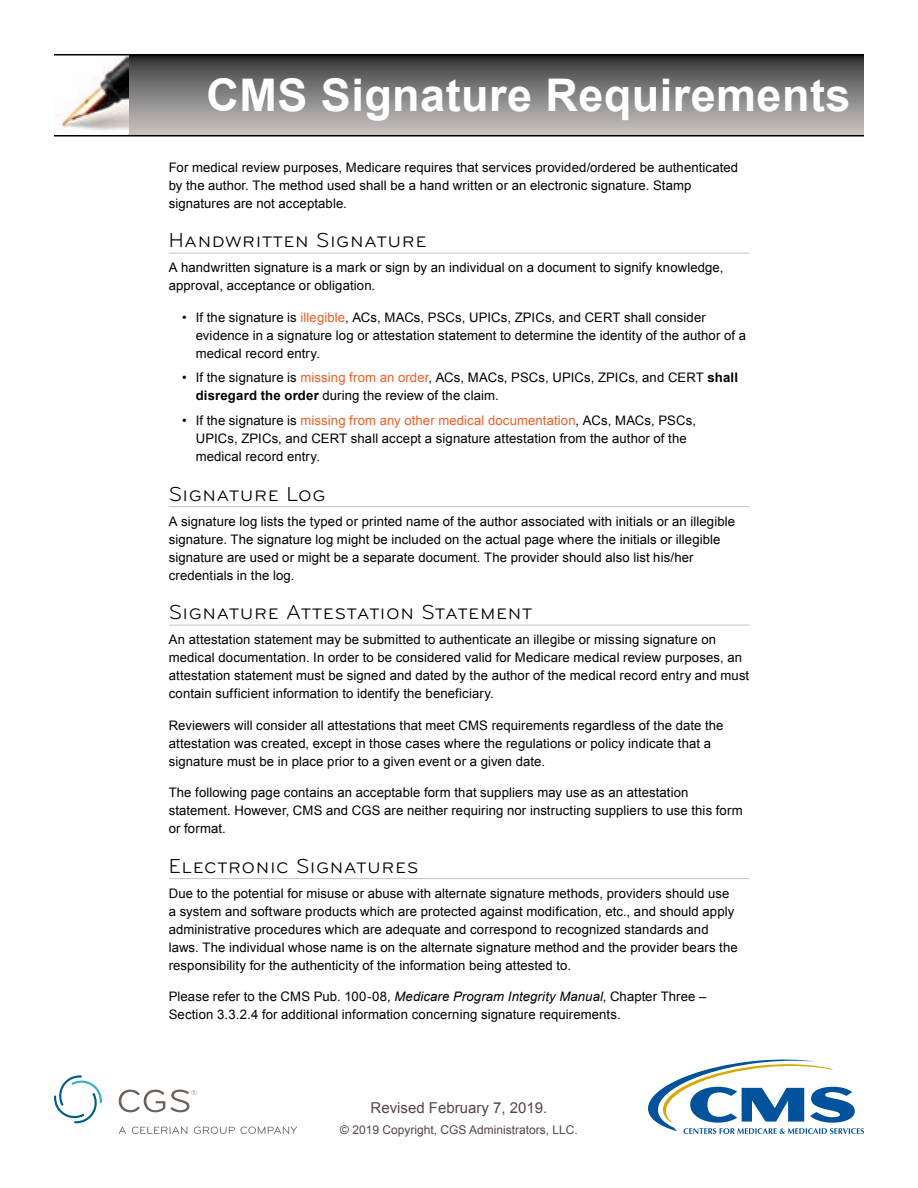
<style>
.page{position:relative;width:918px;height:1188px;background:#fff}
.page>*{position:absolute;margin:0;border:0;box-sizing:border-box;transform-origin:0 0}
.t1{font:700 45px "Arial";letter-spacing:.01em;color:#fff}
.t2{font:21px "Bryant Pro";letter-spacing:.025em;color:#000}
.t3{font:15px "Arial";color:#554742}
.t4{font:13.2px/18px "Arial";letter-spacing:.01em;color:#000}
.t5{font:12px "Arial";color:#554742}
.s1{color:#f15d26}
.s2{font-weight:700}
.s3{font-style:italic}
</style>
<div class="page">
<svg style="left:128px;top:56px;width:736px;height:79px;background:#828080"></svg>
<img style="left:54px;top:56px;width:75px;height:78px">
<hr style="left:54px;top:135px;width:810px;height:1px;background:#000">
<hr style="left:169px;top:253px;width:580px;height:1px;background:#cbc4c1">
<hr style="left:169px;top:506px;width:580px;height:1px;background:#cbc4c1">
<hr style="left:169px;top:625px;width:580px;height:1px;background:#cbc4c1">
<hr style="left:169px;top:878px;width:580px;height:1px;background:#cbc4c1">
<hr style="left:54px;top:54px;width:810px;height:2px;background:#000">
<svg style="left:54px;top:1075px;width:48px;height:48px"></svg>
<svg style="left:119px;top:1127px;width:7px;height:7px"></svg>
<svg style="left:132px;top:1127px;width:55px;height:7px"></svg>
<svg style="left:194px;top:1127px;width:103px;height:7px"></svg>
<svg style="left:119px;top:1090px;width:46px;height:22px"></svg>
<svg style="left:171px;top:1090px;width:25px;height:22px"></svg>
<svg style="left:648px;top:1060px;width:216px;height:74px"></svg>
<h1 class="t1" style="left:207px;top:65px;width:645px">CMS Signature Requirements</h1>
<p class="t4" style="left:169px;top:158px;width:571px">For medical review purposes, Medicare requires that services provided/ordered be authenticated by the author. The method used shall be a hand written or an electronic signature. Stamp signatures are not acceptable.</p>
<h2 class="t2" style="left:169px;top:228px;width:259px">Handwritten Signature</h2>
<p class="t4" style="left:169px;top:259px;width:556px">A handwritten signature is a mark or sign by an individual on a document to signify knowledge, approval, acceptance or obligation.</p>
<p class="t4" style="left:196px;top:308px;width:552px;text-indent:-14px">• If the signature is <span class="s1">illegible</span>, ACs, MACs, PSCs, UPICs, ZPICs, and CERT shall consider evidence in a signature log or attestation statement to determine the identity of the author of a medical record entry.</p>
<p class="t4" style="left:196px;top:369px;width:544px;text-indent:-14px">• If the signature is <span class="s1">missing from an order</span>, ACs, MACs, PSCs, UPICs, ZPICs, and CERT <span class="s2">shall disregard the order</span> during the review of the claim.</p>
<p class="t4" style="left:196px;top:412px;width:502px;text-indent:-14px">• If the signature is <span class="s1">missing from any other medical documentation</span>, ACs, MACs, PSCs,<br>UPICs, ZPICs, and CERT shall accept a signature attestation from the author of the medical record entry.</p>
<h2 class="t2" style="left:169px;top:481px;width:158px">Signature Log</h2>
<p class="t4" style="left:169px;top:512px;width:568px">A signature log lists the typed or printed name of the author associated with initials or an illegible signature. The signature log might be included on the actual page where the initials or illegible signature are used or might be a separate document. The provider should also list his/her credentials in the log.</p>
<h2 class="t2" style="left:169px;top:600px;width:365px">Signature Attestation Statement</h2>
<p class="t4" style="left:169px;top:631px;width:582px">An attestation statement may be submitted to authenticate an illegibe or missing signature on medical documentation. In order to be considered valid for Medicare medical review purposes, an attestation statement must be signed and dated by the author of the medical record entry and must contain sufficient information to identify the beneficiary.</p>
<p class="t4" style="left:169px;top:716px;width:556px">Reviewers will consider all attestations that meet CMS requirements regardless of the date the attestation was created, except in those cases where the regulations or policy indicate that a signature must be in place prior to a given event or a given date.</p>
<p class="t4" style="left:169px;top:784px;width:575px">The following page contains an acceptable form that suppliers may use as an attestation statement. However, CMS and CGS are neither requiring nor instructing suppliers to use this form or format.</p>
<h2 class="t2" style="left:169px;top:853px;width:252px">Electronic Signatures</h2>
<p class="t4" style="left:169px;top:884px;width:571px">Due to the potential for misuse or abuse with alternate signature methods, providers should use a system and software products which are protected against modification, etc., and should apply administrative procedures which are adequate and correspond to recognized standards and laws. The individual whose name is on the alternate signature method and the provider bears the responsibility for the authenticity of the information being attested to.</p>
<p class="t4" style="left:169px;top:988px;width:539px">Please refer to the CMS Pub. 100-08, <span class="s3">Medicare Program Integrity Manual</span>, Chapter Three –<br>Section 3.3.2.4 for additional information concerning signature requirements.</p>
<p class="t3" style="left:371px;top:1098px;width:178px">Revised February 7, 2019.</p>
<p class="t5" style="left:340px;top:1122px;width:239px">© 2019 Copyright, CGS Administrators, LLC.</p>
</div>
